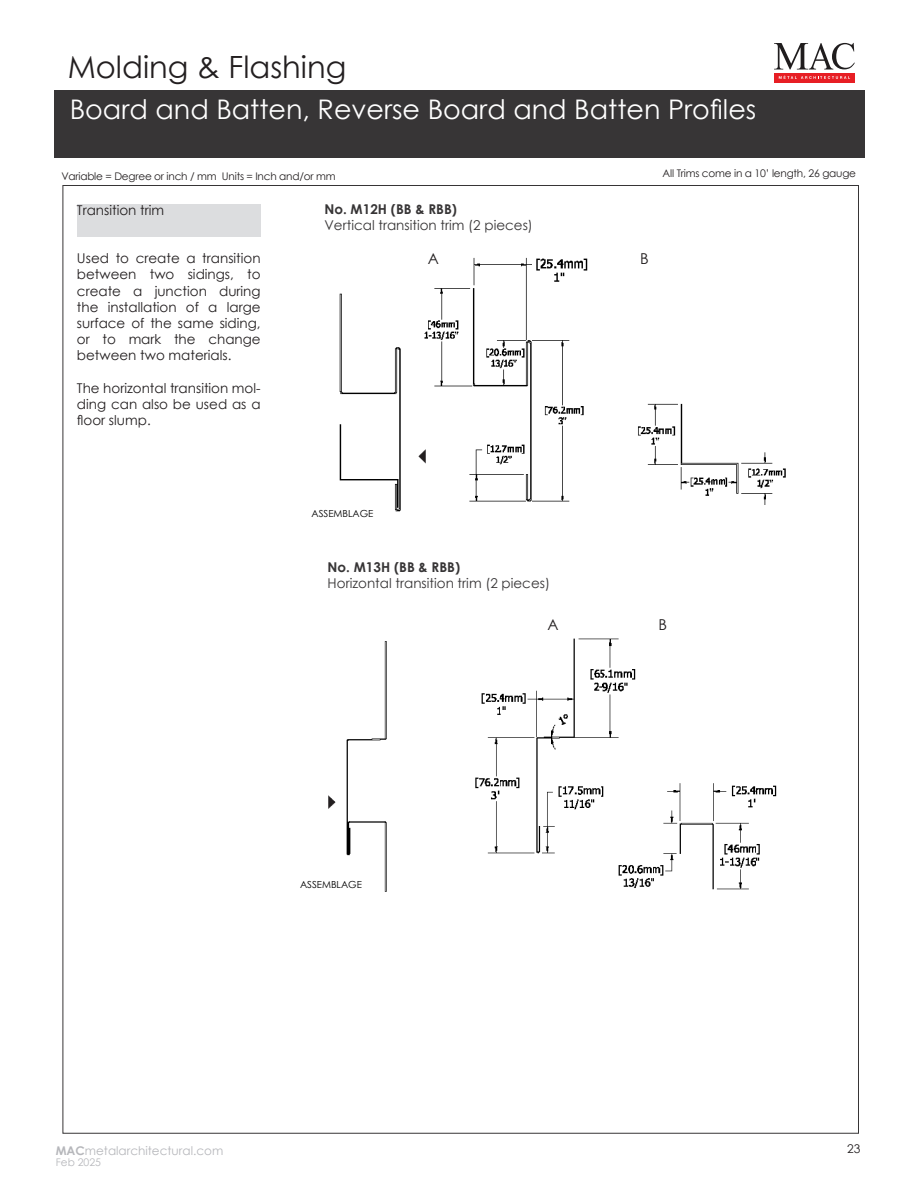
<style>
.page{position:relative;width:918px;height:1188px;background:#fff}
.page>*{position:absolute;margin:0;border:0;box-sizing:border-box;transform-origin:0 0}
.t1{font:30.6px "Century Gothic";color:#231f20}
.t2{font:27px "Century Gothic";color:#fff}
.t3{font:15px "Century Gothic";color:#231f20}
.t4{font:13.5px/16.2px "Century Gothic";color:#231f20;text-align:justify}
.t5{font:13.5px "Century Gothic";color:#373536}
.t6{font:700 13.5px "Century Gothic";color:#373536}
.t7{font:12px "Century Gothic";color:#b6b7bb}
.t8{font:12px "Century Gothic";color:#231f20}
.t9{font:10.5px "Century Gothic";letter-spacing:-.02em;color:#231f20}
.t10{font:10.5px "Century Gothic";color:#b6b7bb}
.t11{font:9.75px "Century Gothic";color:#000001}
.s1{font-weight:700}
</style>
<div class="page">
<svg style="left:774px;top:43px;width:81px;height:26px"></svg>
<div style="left:774px;top:73px;width:81px;height:9px;background:#e71e24"></div>
<svg style="left:779px;top:75px;width:71px;height:4px"></svg>
<img style="left:347px;top:639px;width:430px;height:253px">
<img style="left:340px;top:257px;width:446px;height:254px">
<img style="left:416px;top:446px;width:12px;height:21px">
<img style="left:328px;top:795px;width:8px;height:14px">
<div style="left:54px;top:90px;width:810px;height:68px;background:#373536"></div>
<div style="left:77px;top:204px;width:184px;height:33px;background:#dcdddf"></div>
<h1 class="t1" style="left:68px;top:55px;width:280px">Molding &amp; Flashing</h1>
<h2 class="t2" style="left:70px;top:90px;width:688px">Board and Batten, Reverse Board and Batten Profiles</h2>
<p class="t9" style="left:61px;top:172px;width:276px">Variable = Degree or inch / mm Units = Inch and/or mm</p>
<p class="t9" style="left:663px;top:170px;width:195px">All Trims come in a 10’ length, 26 gauge</p>
<p class="t6" style="left:324px;top:204px;width:134px">No. M12H (BB &amp; RBB)</p>
<p class="t5" style="left:324px;top:220px;width:210px">Vertical transition trim (2 pieces)</p>
<p class="t4" style="left:77px;top:203px;width:89px">Transition trim</p>
<p class="t4" style="left:77px;top:251px;width:185px">Used to create a transition between two sidings, to create a junction during the installation of a large surface of the same siding, or to mark the change between two materials.</p>
<p class="t4" style="left:77px;top:381px;width:185px">The horizontal transition mol&shy;ding can also be used as a floor slump.</p>
<p class="t3" style="left:428px;top:252px;width:13px">A</p>
<p class="t11" style="left:312px;top:510px;width:63px">ASSEMBLAGE</p>
<p class="t6" style="left:328px;top:562px;width:134px">No. M13H (BB &amp; RBB)</p>
<p class="t5" style="left:328px;top:578px;width:224px">Horizontal transition trim (2 pieces)</p>
<p class="t3" style="left:547px;top:618px;width:13px">A</p>
<p class="t3" style="left:640px;top:252px;width:10px">B</p>
<p class="t3" style="left:658px;top:618px;width:10px">B</p>
<p class="t11" style="left:300px;top:881px;width:63px">ASSEMBLAGE</p>
<p class="t7" style="left:56px;top:1144px;width:169px"><span class="s1">MAC</span>metalarchitectural.com</p>
<p class="t10" style="left:56px;top:1156px;width:47px">Feb 2025</p>
<p class="t8" style="left:847px;top:1143px;width:15px">23</p>
</div>
